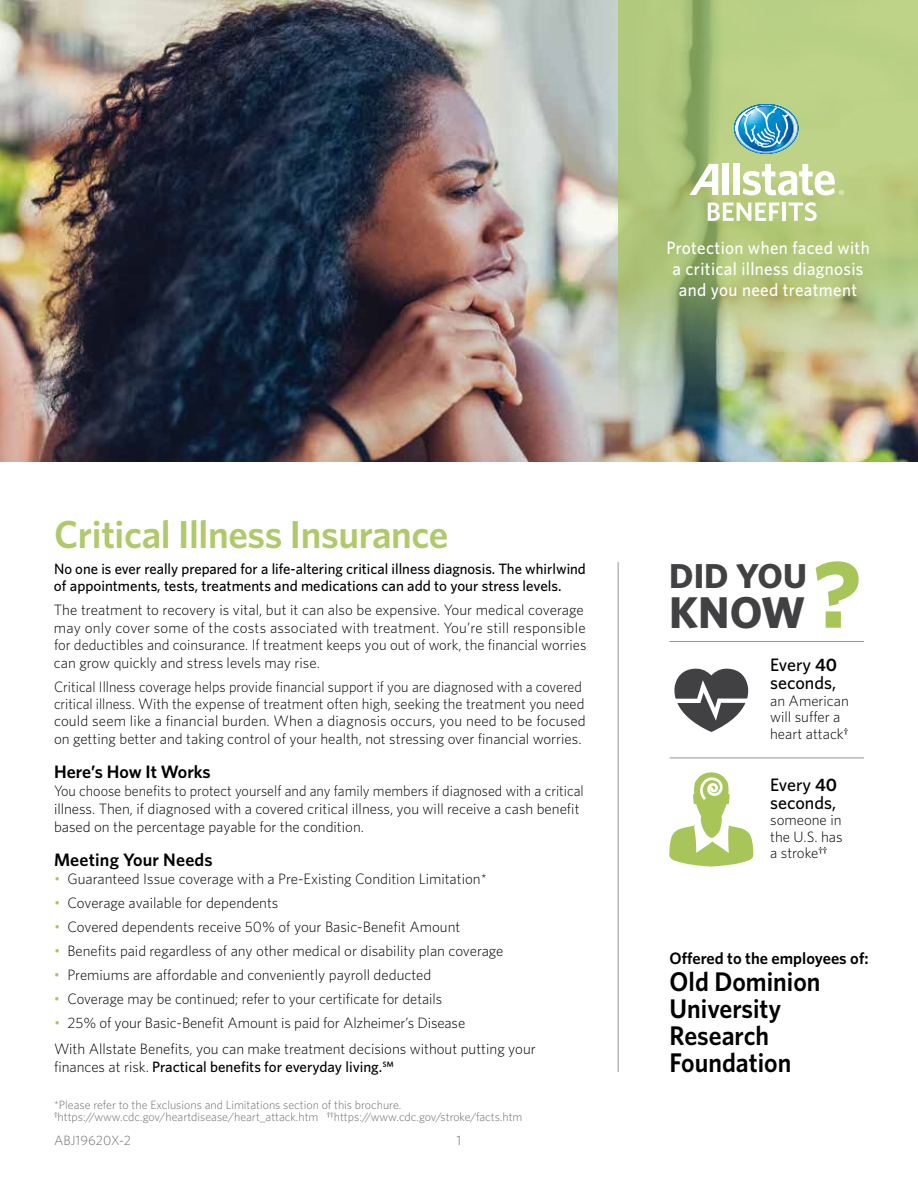
<style>
.page{position:relative;width:918px;height:1188px;background:#fff}
.page>*{position:absolute;margin:0;border:0;box-sizing:border-box;transform-origin:0 0}
.t1{font:700 44.55px "Whitney";color:#414042}
.t2{font:600 39px "Whitney";letter-spacing:-.01em;color:#b0c96b}
.t3{font:700 34.65px "Whitney";color:#414042}
.t4{font:600 27px/27px "Whitney";color:#000;scale:.95 1}
.t5{font:500 18px/21px "Whitney";letter-spacing:.02em;color:#fff;text-align:center;scale:.95 1}
.t6{font:600 18px "Whitney";letter-spacing:.01em;color:#000}
.t7{font:500 18px/18px "Whitney";color:#000}
.t8{font:600 16.5px "Whitney";color:#000}
.t9{font:300 15px/16.5px "Whitney";color:#000}
.t10{font:300 15px/17.5px "Whitney";color:#000;scale:.95 1}
.t11{font:500 15px/17.2px "Whitney";color:#000}
.t12{font:300 13.5px "Whitney";color:#6d6e71}
.t13{font:300 12px/12px "Whitney";color:#6d6e71}
.s1{color:#a8c55a}
.s2{font-weight:300}
.s3{font-size:94.35px;color:#a8c55a}
.s4{font-weight:600}
</style>
<div class="page">
<img style="left:0;top:0;width:618px;height:461px">
<img style="left:618px;top:0;width:300px;height:461px">
<hr style="left:618px;top:562px;width:1px;height:510px;background:#939598">
<svg style="left:734px;top:104px;width:64px;height:50px;background:#66aec5"></svg>
<svg style="left:690px;top:164px;width:28px;height:31px"></svg>
<div style="left:723px;top:164px;width:6px;height:31px;background:#fff"></div>
<div style="left:733px;top:164px;width:6px;height:31px;background:#fff"></div>
<svg style="left:743px;top:164px;width:101px;height:31px"></svg>
<svg style="left:708px;top:203px;width:71px;height:18px"></svg>
<hr style="left:782px;top:203px;width:4px;height:18px;background:#fff">
<svg style="left:789px;top:202px;width:28px;height:19px"></svg>
<hr style="left:670px;top:641px;width:194px;height:1px;background:#939598">
<hr style="left:670px;top:758px;width:194px;height:1px;background:#939598">
<svg style="left:674px;top:669px;width:75px;height:63px"></svg>
<svg style="left:669px;top:772px;width:84px;height:95px"></svg>
<p class="t5" style="left:666px;top:237px;width:216px">Protection when faced with a critical illness diagnosis and you need treatment</p>
<h2 class="t2" style="left:54px;top:509px;width:396px">Critical Illness Insurance</h2>
<p class="t11" style="left:54px;top:560px;width:533px">No one is ever really prepared for a life-altering critical illness diagnosis. The whirlwind of appointments, tests, treatments and medications can add to your stress levels.</p>
<p class="t9" style="left:54px;top:601px;width:534px;line-height:17.5px">The treatment to recovery is vital, but it can also be expensive. Your medical coverage may only cover some of the costs associated with treatment. You’re still responsible for deductibles and coinsurance. If treatment keeps you out of work, the financial worries can grow quickly and stress levels may rise.</p>
<p class="t10" style="left:54px;top:677px;width:561px">Critical Illness coverage helps provide financial support if you are diagnosed with a covered critical illness. With the expense of treatment often high, seeking the treatment you need could seem like a financial burden. When a diagnosis occurs, you need to be focused on getting better and taking control of your health, not stressing over financial worries.</p>
<p class="t6" style="left:54px;top:760px;width:158px">Here’s How It Works</p>
<p class="t10" style="left:54px;top:781px;width:559px;line-height:18px">You choose benefits to protect yourself and any family members if diagnosed with a critical illness. Then, if diagnosed with a covered critical illness, you will receive a cash benefit based on the percentage payable for the condition.</p>
<p class="t6" style="left:54px;top:848px;width:160px">Meeting Your Needs</p>
<p class="t9" style="left:54px;top:870px;width:434px"><span class="s1">•</span> Guaranteed Issue coverage with a Pre-Existing Condition Limitation*</p>
<p class="t9" style="left:54px;top:894px;width:226px"><span class="s1">•</span> Coverage available for dependents</p>
<p class="t9" style="left:54px;top:918px;width:408px"><span class="s1">•</span> Covered dependents receive 50% of your Basic-Benefit Amount</p>
<p class="t9" style="left:54px;top:942px;width:451px"><span class="s1">•</span> Benefits paid regardless of any other medical or disability plan coverage</p>
<p class="t9" style="left:54px;top:966px;width:379px"><span class="s1">•</span> Premiums are affordable and conveniently payroll deducted</p>
<p class="t9" style="left:54px;top:990px;width:390px"><span class="s1">•</span> Coverage may be continued; refer to your certificate for details</p>
<p class="t9" style="left:54px;top:1009px;width:483px;line-height:26.2px"><span class="s1">•</span> 25% of your Basic-Benefit Amount is paid for Alzheimer’s Disease<br>With Allstate Benefits, you can make treatment decisions without putting your</p>
<p class="t11" style="left:54px;top:1058px;width:342px"><span class="s2">finances at risk.</span> Practical benefits for everyday living.℠</p>
<p class="t13" style="left:54px;top:1098px;width:470px">*Please refer to the Exclusions and Limitations section of this brochure. <sup>†</sup>https://www.cdc.gov/heartdisease/heart_attack.htm <sup>††</sup>https://www.cdc.gov/stroke/facts.htm</p>
<p class="t12" style="left:54px;top:1131px;width:79px">ABJ19620X-2</p>
<p class="t12" style="left:457px;top:1131px;width:6px">1</p>
<h1 class="t1" style="left:669px;top:583px;width:193px">KNOW <span class="s3">?</span></h1>
<h3 class="t3" style="left:669px;top:553px;width:139px">DID YOU</h3>
<p class="t7" style="left:770px;top:656px;width:69px">Every <span class="s4">40 </span>seconds,</p>
<p class="t9" style="left:770px;top:692px;width:80px">an American will suffer a heart attack<sup>†</sup></p>
<p class="t7" style="left:770px;top:775px;width:69px">Every <span class="s4">40 </span>seconds,</p>
<p class="t9" style="left:770px;top:811px;width:74px;text-align:justify">someone in the U.S. has a stroke<sup>††</sup></p>
<p class="t8" style="left:670px;top:947px;width:200px">Offered to the employees of:</p>
<h3 class="t4" style="left:670px;top:967px;width:160px">Old Dominion<br>University<br>Research<br>Foundation</h3>
</div>
